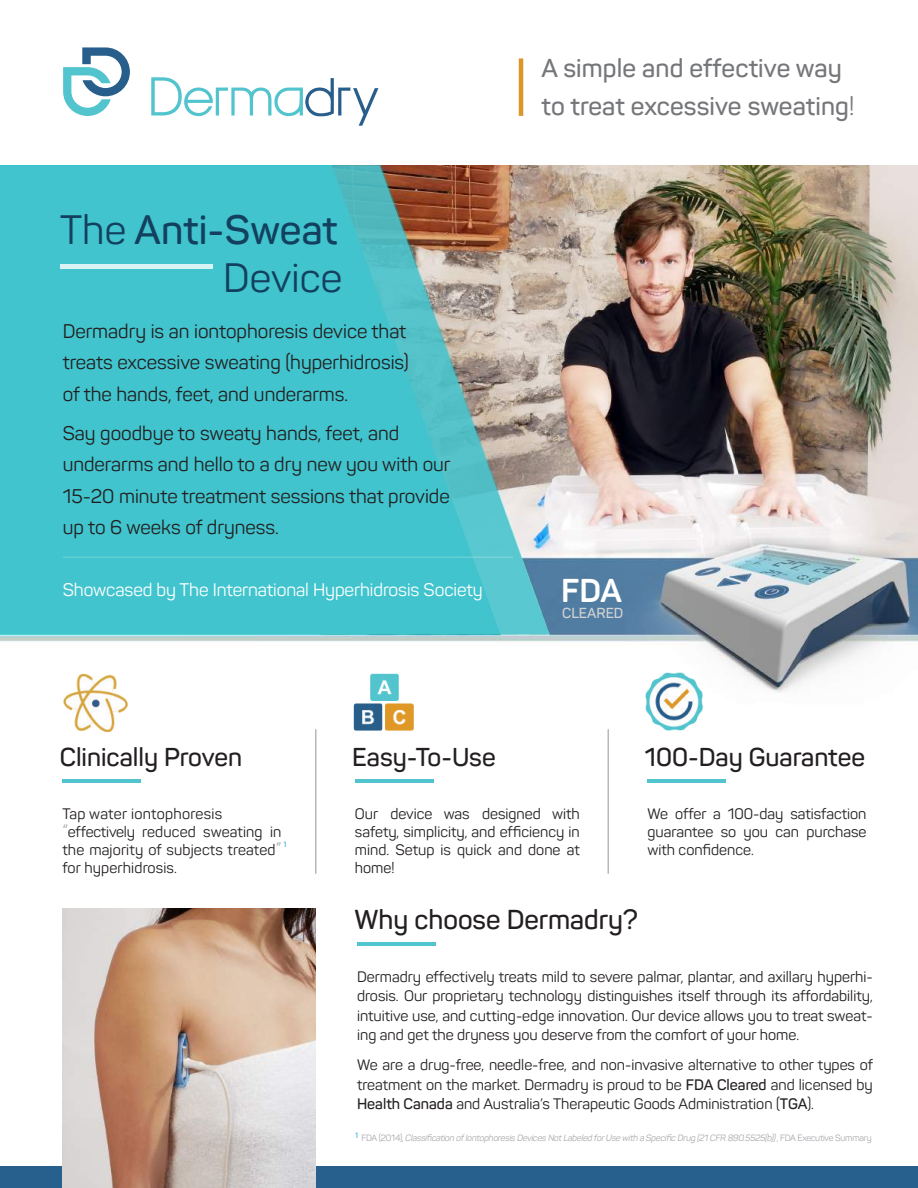
<style>
.page{position:relative;width:918px;height:1188px;background:#fff}
.page>*{position:absolute;margin:0;border:0;box-sizing:border-box;transform-origin:0 0}
.t1{font:600 40.5px/48.6px "Panton";letter-spacing:.005em;color:#13405e;text-align:right}
.t2{font:700 32.55px "Panton";color:#fff}
.t3{font:600 27px "Panton";color:#231f20}
.t4{font:600 25.5px/37.5px "Panton";letter-spacing:.005em;color:#757679}
.t5{font:600 25.5px "Panton";color:#231f20}
.t6{font:19.5px/31.5px "Panton";color:#231f20}
.t7{font:18px "Panton";letter-spacing:-.005em;color:#fff}
.t8{font:15px/18px "Panton";color:#231f20;text-align:justify}
.t9{font:600 14.25px "Panton";color:#d1d2d4}
.t10{font:italic 9px "Panton";color:#a8a9ad}
.t11{font:500 7.5px "Montserrat";color:#24aae1}
.s1{font-weight:400}
.s2{font-size:18px;color:#a8a9ad}
.s3{font-weight:600}
.s4{font-style:normal}
</style>
<div class="page">
<hr style="left:519px;top:58px;width:4px;height:58px;background:#db9828">
<img style="left:0;top:165px;width:918px;height:618px">
<svg style="left:0;top:165px;width:549px;height:469px;background:#54bcc2"></svg>
<svg style="left:63px;top:47px;width:67px;height:69px"></svg>
<svg style="left:151px;top:77px;width:227px;height:49px"></svg>
<div style="left:60px;top:264px;width:153px;height:5px;background:#d9f3f5"></div>
<hr style="left:357px;top:942px;width:78px;height:3px;background:#52c4cd">
<hr style="left:355px;top:779px;width:78px;height:4px;background:#52c4cd">
<hr style="left:648px;top:779px;width:78px;height:4px;background:#52c4cd">
<hr style="left:62px;top:779px;width:79px;height:4px;background:#52c4cd">
<img style="left:350px;top:669px;width:66px;height:66px">
<img style="left:638px;top:666px;width:71px;height:71px">
<hr style="left:315px;top:729px;width:2px;height:145px;background:#b6b7bb">
<hr style="left:608px;top:729px;width:1px;height:145px;background:#b6b7bb">
<div style="left:0;top:1166px;width:918px;height:22px;background:#275f8d"></div>
<img style="left:57px;top:664px;width:77px;height:78px">
<img style="left:63px;top:908px;width:253px;height:280px">
<hr style="left:63px;top:557px;width:450px;height:1px;background:#fff">
<h1 class="t1" style="left:60px;top:205px;width:284px"><span class="s1">The</span> Anti-Sweat<br><span class="s1">Device</span></h1>
<h3 class="t6" style="left:63px;top:315px;width:348px">Dermadry is an iontophoresis device that treats excessive sweating (hyperhidrosis) of the hands, feet, and underarms.</h3>
<h3 class="t6" style="left:63px;top:417px;width:389px">Say goodbye to sweaty hands, feet, and underarms and hello to a dry new you with our 15-20 minute treatment sessions that provide up to 6 weeks of dryness.</h3>
<p class="t7" style="left:63px;top:578px;width:421px">Showcased by The International Hyperhidrosis Society</p>
<h3 class="t4" style="left:541px;top:49px;width:314px">A simple and effective way to treat excessive sweating<span class="s1">!</span></h3>
<h2 class="t2" style="left:561px;top:570px;width:62px">FDA</h2>
<p class="t9" style="left:562px;top:604px;width:63px">CLEARED</p>
<h3 class="t5" style="left:60px;top:741px;width:184px">Clinically Proven</h3>
<p class="t8" style="left:62px;top:805px;width:220px;text-align:left">Tap water iontophoresis <span class="s2">“</span>effectively reduced sweating in the majority of subjects treated<span class="s2">” </span>for hyperhidrosis.</p>
<p class="t11" style="left:284px;top:839px;width:4px">1</p>
<h3 class="t5" style="left:352px;top:741px;width:145px">Easy-To-Use</h3>
<p class="t8" style="left:355px;top:805px;width:226px">Our device was designed with safety, simplicity, and efficiency in mind. Setup is quick and done at home!</p>
<h3 class="t5" style="left:645px;top:741px;width:222px">100-Day Guarantee</h3>
<p class="t8" style="left:648px;top:805px;width:221px">We offer a 100-day satisfaction guarantee so you can purchase with confidence.</p>
<h3 class="t3" style="left:355px;top:903px;width:285px">Why choose Dermadry?</h3>
<p class="t8" style="left:357px;top:967px;width:517px;line-height:19.5px">Dermadry effectively treats mild to severe palmar, plantar, and axillary hyperhi&shy;drosis. Our proprietary technology distinguishes itself through its affordability, intuitive use, and cutting-edge innovation. Our device allows you to treat sweat&shy;ing and get the dryness you deserve from the comfort of your home.</p>
<p class="t8" style="left:357px;top:1055px;width:517px;line-height:19.5px">We are a drug-free, needle-free, and non-invasive alternative to other types of treatment on the market. Dermadry is proud to be <span class="s3">FDA Cleared</span> and licensed by <span class="s3">Health Canada</span> and Australia’s Therapeutic Goods Administration (<span class="s3">TGA</span>).</p>
<p class="t10" style="left:361px;top:1132px;width:512px"><span class="s4">F D A ( 2 0 1 4 ) ,</span> Classification of Iontophoresis Devices Not Labeled for Use with a Specific Drug (21 CFR 890.5525(b))<span class="s4">, F D A E x e c u t i v e S u m m a r y</span></p>
<p class="t11" style="left:356px;top:1130px;width:4px">1</p>
</div>
